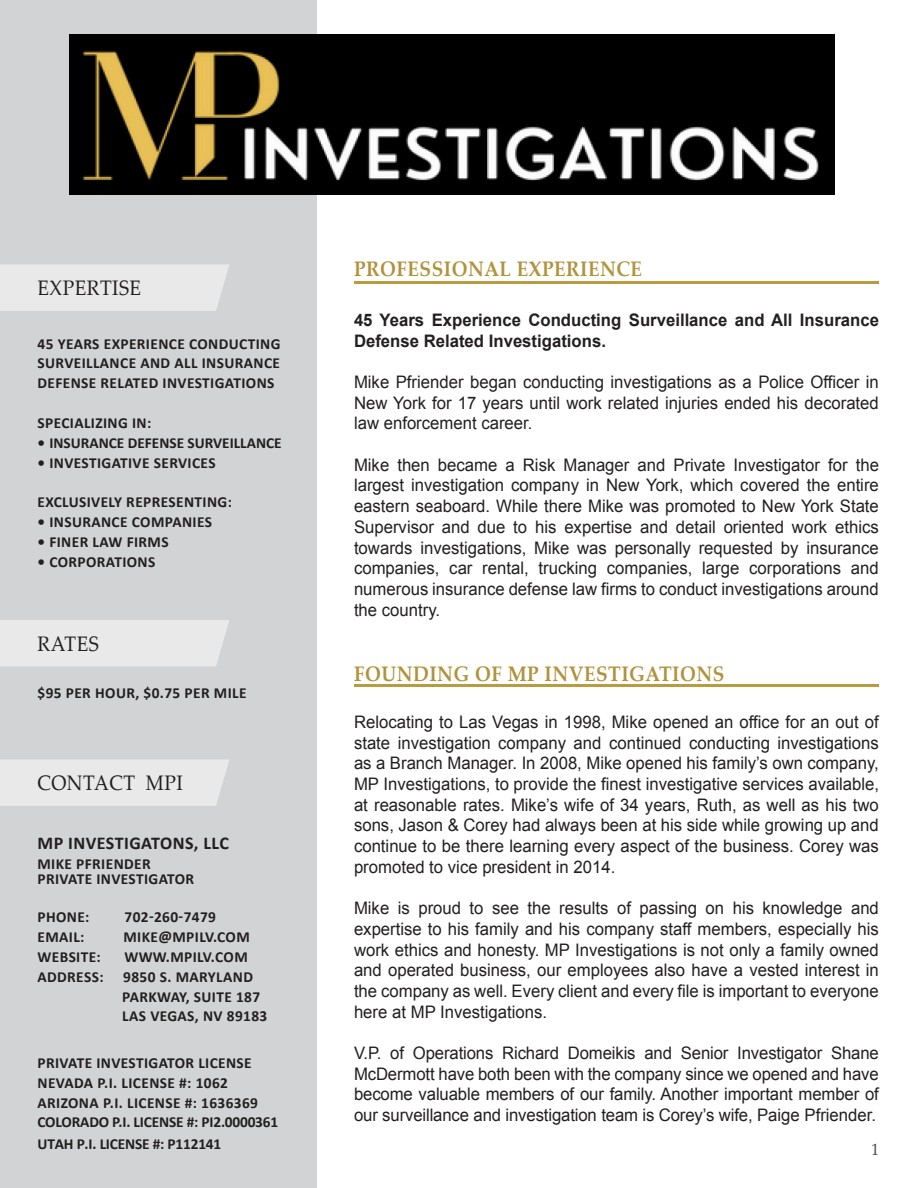
<style>
.page{position:relative;width:918px;height:1188px;background:#fff}
.page>*{position:absolute;margin:0;border:0;box-sizing:border-box;transform-origin:0 0}
.t1{font:700 21px "Palatino Linotype";letter-spacing:.025em;color:#b0933c;scale:.91 1}
.t2{font:21px "Palatino Linotype";letter-spacing:.025em;color:#231f20;scale:.91 1}
.t3{font:700 18px "Calibri";letter-spacing:.025em;color:#231f20}
.t4{font:17.25px/20.7px "Arial";color:#231f20;text-align:justify}
.t5{font:700 17.25px/20.7px "Arial";color:#231f20}
.t6{font:16.5px "Palatino Linotype";color:#414042;scale:.91 1}
.t7{font:700 15.3px/19.8px "Calibri";letter-spacing:.025em;color:#231f20}
.t8{font:700 15.3px "Calibri";color:#231f20}
.s1{font-style:inherit}
</style>
<div class="page">
<div style="left:0;top:0;width:316px;height:1188px;background:#d1d3d4"></div>
<div style="left:0;top:759px;width:229px;height:47px;background:#e9e9ea"></div>
<div style="left:0;top:264px;width:229px;height:47px;background:#e9e9ea"></div>
<div style="left:0;top:620px;width:229px;height:46px;background:#e9e9ea"></div>
<hr style="left:354px;top:685px;width:525px;height:2px;background:#ba9b40">
<hr style="left:354px;top:281px;width:525px;height:3px;background:#ba9b40">
<img style="left:70px;top:35px;width:765px;height:160px">
<p class="t2" style="left:38px;top:273px;width:115px">EXPERTISE</p>
<p class="t7" style="left:38px;top:333px;width:245px;text-align:justify">45 YEARS EXPERIENCE CONDUCTING SURVEILLANCE AND ALL INSURANCE DEFENSE RELATED INVESTIGATIONS</p>
<p class="t7" style="left:38px;top:412px;width:115px">SPECIALIZING IN:</p>
<p class="t8" style="left:38px;top:433px;width:246px">• INSURANCE DEFENSE SURVEILLANCE</p>
<p class="t7" style="left:38px;top:452px;width:180px">• INVESTIGATIVE SERVICES</p>
<p class="t7" style="left:37px;top:491px;width:196px">EXCLUSIVELY REPRESENTING:</p>
<p class="t7" style="left:38px;top:511px;width:176px">• INSURANCE COMPANIES</p>
<p class="t7" style="left:38px;top:531px;width:133px">• FINER LAW FIRMS</p>
<p class="t7" style="left:38px;top:551px;width:119px">• CORPORATIONS</p>
<p class="t2" style="left:38px;top:629px;width:69px">RATES</p>
<p class="t7" style="left:38px;top:682px;width:211px">$95 PER HOUR, $0.75 PER MILE</p>
<p class="t2" style="left:38px;top:768px;width:161px">CONTACT MPI</p>
<p class="t3" style="left:38px;top:832px;width:193px">MP INVESTIGATONS, LLC</p>
<p class="t7" style="left:38px;top:855px;width:158px;line-height:15px">MIKE PFRIENDER<br>PRIVATE INVESTIGATOR</p>
<p class="t7" style="left:38px;top:907px;width:54px">PHONE:</p>
<p class="t7" style="left:125px;top:907px;width:93px">702-260-7479</p>
<p class="t7" style="left:38px;top:927px;width:48px">EMAIL:</p>
<p class="t7" style="left:123px;top:927px;width:128px">MIKE@MPILV.COM</p>
<p class="t7" style="left:38px;top:946px;width:65px">WEBSITE:</p>
<p class="t7" style="left:124px;top:946px;width:125px">WWW.MPILV.COM</p>
<p class="t7" style="left:38px;top:966px;width:68px">ADDRESS:</p>
<p class="t7" style="left:122px;top:966px;width:147px">9850 S. MARYLAND<br>PARKWAY, SUITE 187<br>LAS VEGAS, NV 89183</p>
<p class="t7" style="left:38px;top:1052px;width:242px">PRIVATE INVESTIGATOR LICENSE<br>NEVADA P.I. LICENSE #: 1062<br>ARIZONA P.I. LICENSE #: 1636369<br>COLORADO P.I. LICENSE #: PI2.0000361<br><span class="s1">UTAH P.I. LICENSE #: P112141</span></p>
<p class="t1" style="left:354px;top:254px;width:318px">PROFESSIONAL EXPERIENCE</p>
<p class="t5" style="left:354px;top:310px;width:527px">45 Years Experience Conducting Surveillance and All Insurance<br>Defense Related Investigations.</p>
<p class="t4" style="left:354px;top:372px;width:526px">Mike Pfriender began conducting investigations as a Police Officer in New York for 17 years until work related injuries ended his decorated law enforcement career.</p>
<p class="t4" style="left:354px;top:455px;width:526px">Mike then became a Risk Manager and Private Investigator for the largest investigation company in New York, which covered the entire eastern seaboard. While there Mike was promoted to New York State Supervisor and due to his expertise and detail oriented work ethics towards investigations, Mike was personally requested by insurance companies, car rental, trucking companies, large corporations and numerous insurance defense law firms to conduct investigations around the country.</p>
<p class="t1" style="left:354px;top:659px;width:409px">FOUNDING OF MP INVESTIGATIONS</p>
<p class="t4" style="left:354px;top:712px;width:527px">Relocating to Las Vegas in 1998, Mike opened an office for an out of state investigation company and continued conducting investigations as a Branch Manager. In 2008, Mike opened his family’s own company, MP Investigations, to provide the finest investigative services available, at reasonable rates. Mike’s wife of 34 years, Ruth, as well as his two sons, Jason &amp; Corey had always been at his side while growing up and continue to be there learning every aspect of the business. Corey was promoted to vice president in 2014.</p>
<p class="t4" style="left:354px;top:898px;width:526px">Mike is proud to see the results of passing on his knowledge and expertise to his family and his company staff members, especially his work ethics and honesty. MP Investigations is not only a family owned and operated business, our employees also have a vested interest in the company as well. Every client and every file is important to everyone here at MP Investigations.</p>
<p class="t4" style="left:354px;top:1043px;width:526px">V.P. of Operations Richard Domeikis and Senior Investigator Shane McDermott have both been with the company since we opened and have become valuable members of our family. Another important member of our surveillance and investigation team is Corey’s wife, Paige Pfriender.</p>
<p class="t6" style="left:872px;top:1138px;width:10px">1</p>
</div>
